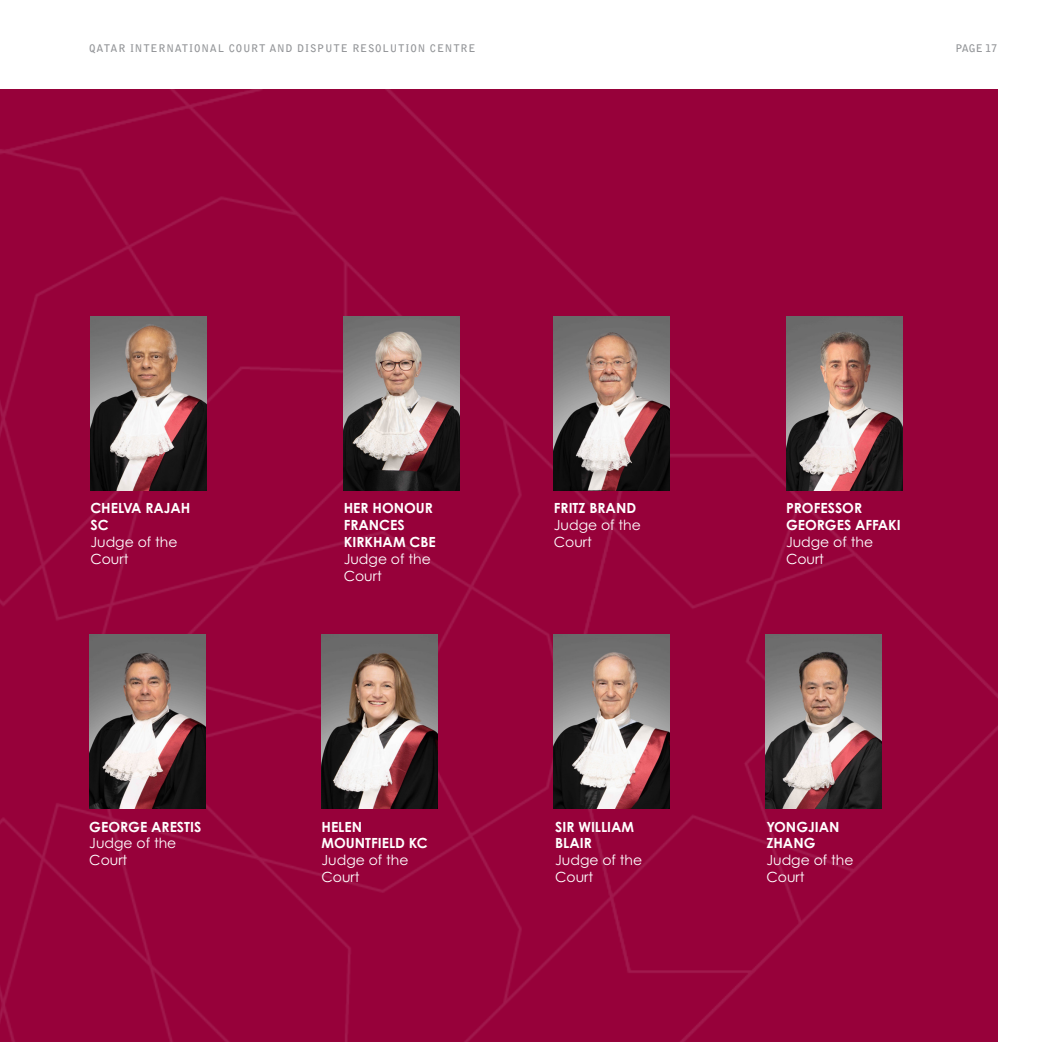
<style>
.page{position:relative;width:1042px;height:1042px;background:#fff}
.page>*{position:absolute;margin:0;border:0;box-sizing:border-box;transform-origin:0 0}
.sub_2{font:700 14px/16.8px "Century Gothic Pro";color:#fff}
.Sub_title{font:14px/16.8px "Century Gothic Pro";color:#fff}
.sub_2-2{font:14px/16.8px "Century Gothic Pro";color:#fff}
.t1{font:700 10.5px "Bell Gothic Std";letter-spacing:.08em;color:#939598}
</style>
<div class="page">
<div style="left:0;top:89px;width:997px;height:953px;background:#97013a"></div>
<img style="left:90px;top:317px;width:117px;height:173px">
<img style="left:786px;top:317px;width:116px;height:173px">
<img style="left:89px;top:635px;width:116px;height:173px">
<img style="left:321px;top:635px;width:117px;height:173px">
<img style="left:765px;top:635px;width:116px;height:173px">
<img style="left:554px;top:635px;width:116px;height:173px">
<img style="left:344px;top:317px;width:116px;height:173px">
<img style="left:554px;top:317px;width:116px;height:173px">
<p class="t1" style="left:89px;top:42px;width:388px">QATAR INTERNATIONAL COURT AND DISPUTE RESOLUTION CENTRE</p>
<p class="t1" style="left:955px;top:42px;width:43px">PAGE 17</p>
<p class="sub_2" style="left:90px;top:500px;width:102px">CHELVA RAJAH<br>SC</p>
<p class="sub_2-2" style="left:90px;top:533px;width:89px">Judge of the<br>Court</p>
<p class="sub_2" style="left:89px;top:818px;width:114px">GEORGE ARESTIS</p>
<p class="Sub_title" style="left:89px;top:835px;width:89px">Judge of the<br>Court</p>
<p class="sub_2" style="left:344px;top:500px;width:94px">HER HONOUR<br>FRANCES<br>KIRKHAM CBE</p>
<p class="Sub_title" style="left:344px;top:550px;width:89px">Judge of the<br>Court</p>
<p class="sub_2" style="left:321px;top:818px;width:108px">HELEN<br>MOUNTFIELD KC</p>
<p class="Sub_title" style="left:321px;top:851px;width:89px">Judge of the<br>Court</p>
<p class="sub_2" style="left:554px;top:500px;width:84px">FRITZ BRAND</p>
<p class="Sub_title" style="left:554px;top:517px;width:89px">Judge of the<br>Court</p>
<p class="sub_2" style="left:555px;top:818px;width:80px">SIR WILLIAM<br>BLAIR</p>
<p class="Sub_title" style="left:555px;top:851px;width:89px">Judge of the<br>Court</p>
<p class="sub_2" style="left:786px;top:500px;width:116px">PROFESSOR<br>GEORGES AFFAKI</p>
<p class="Sub_title" style="left:786px;top:533px;width:89px">Judge of the<br>Court</p>
<p class="sub_2" style="left:766px;top:818px;width:75px">YONGJIAN<br>ZHANG</p>
<p class="Sub_title" style="left:766px;top:851px;width:89px">Judge of the<br>Court</p>
</div>
